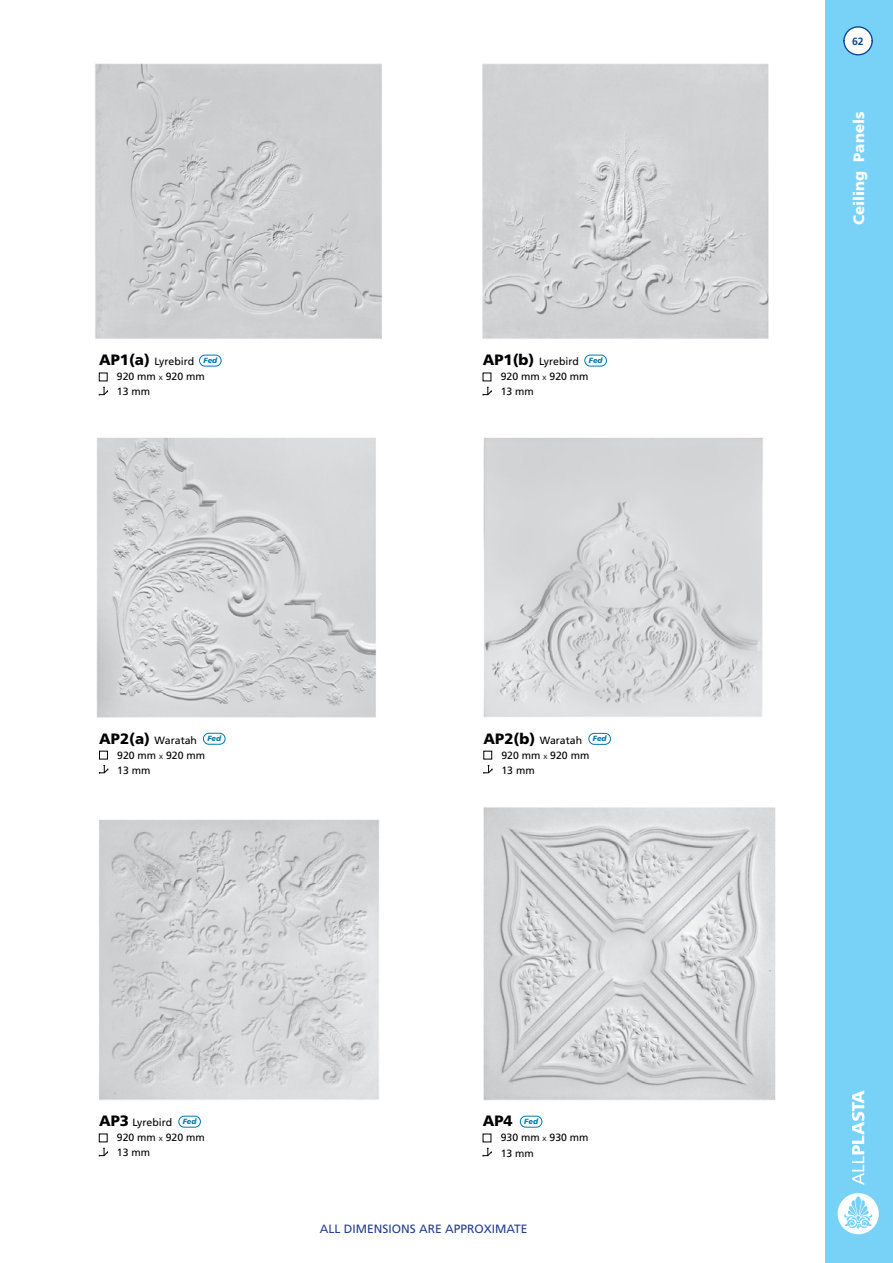
<style>
.page{position:relative;width:893px;height:1263px;background:#fff}
.page>*{position:absolute;margin:0;border:0;box-sizing:border-box;transform-origin:0 0}
.t1{font:900 15px "Frutiger LT Std";color:#fff}
.t2{font:900 15px "Frutiger LT Std";color:#000}
.t3{font:12px "Frutiger LT Std";color:#25408f}
.t4{font:10.5px/15px "Frutiger LT Std";color:#000}
.t5{font:700 10.5px "Frutiger LT Std";color:#0c4595}
.t6{font:italic 900 7.5px "Frutiger LT Std";color:#0077ae}
.s1{font-weight:900;font-size:15px}
.s2{font-size:6px}
</style>
<div class="page">
<img style="left:95px;top:63px;width:287px;height:276px">
<img style="left:482px;top:63px;width:287px;height:276px">
<svg style="left:99px;top:387px;width:9px;height:8px"></svg>
<svg style="left:483px;top:387px;width:9px;height:8px"></svg>
<svg style="left:199px;top:355px;width:23px;height:11px"></svg>
<svg style="left:584px;top:355px;width:23px;height:11px"></svg>
<img style="left:96px;top:437px;width:280px;height:281px">
<img style="left:483px;top:437px;width:280px;height:280px">
<svg style="left:99px;top:765px;width:10px;height:9px"></svg>
<div style="left:99px;top:751px;width:9px;height:8px;border:1px solid #000"></div>
<svg style="left:483px;top:765px;width:10px;height:9px"></svg>
<div style="left:484px;top:751px;width:8px;height:8px;border:1px solid #000"></div>
<svg style="left:203px;top:733px;width:22px;height:12px"></svg>
<svg style="left:588px;top:733px;width:23px;height:12px"></svg>
<img style="left:99px;top:819px;width:280px;height:281px">
<img style="left:483px;top:807px;width:293px;height:293px">
<svg style="left:99px;top:1148px;width:9px;height:8px"></svg>
<svg style="left:483px;top:1148px;width:9px;height:8px"></svg>
<svg style="left:178px;top:1116px;width:23px;height:11px"></svg>
<svg style="left:520px;top:1116px;width:22px;height:11px"></svg>
<div style="left:825px;top:0;width:68px;height:1263px;background:#78d2f7"></div>
<svg style="left:843px;top:26px;width:30px;height:30px"></svg>
<svg style="left:852px;top:1090px;width:12px;height:95px"></svg>
<svg style="left:838px;top:1193px;width:41px;height:41px"></svg>
<p class="t4" style="left:117px;top:354px;width:89px;text-indent:-18px"><span class="s1">AP1(a)</span> Lyrebird<br>920 mm <span class="s2">X</span> 920 mm<br>13 mm</p>
<p class="t4" style="left:501px;top:354px;width:89px;text-indent:-18px"><span class="s1">AP1(b)</span> Lyrebird<br>920 mm <span class="s2">X</span> 920 mm<br>13 mm</p>
<p class="t6" style="left:204px;top:356px;width:15px">Fed</p>
<p class="t6" style="left:589px;top:356px;width:15px">Fed</p>
<p class="t4" style="left:117px;top:732px;width:89px;text-indent:-18px"><span class="s1">AP2(a)</span> Waratah<br>920 mm <span class="s2">X</span> 920 mm<br>13 mm</p>
<p class="t4" style="left:501px;top:732px;width:89px;text-indent:-18px"><span class="s1">AP2(b)</span> Waratah<br>920 mm <span class="s2">X</span> 920 mm<br>13 mm</p>
<p class="t6" style="left:207px;top:734px;width:15px">Fed</p>
<p class="t6" style="left:593px;top:734px;width:15px">Fed</p>
<p class="t4" style="left:117px;top:1115px;width:89px;text-indent:-18px"><span class="s1">AP3</span> Lyrebird<br>920 mm <span class="s2">X</span> 920 mm<br>13 mm</p>
<p class="t2" style="left:483px;top:1112px;width:31px">AP4</p>
<p class="t6" style="left:183px;top:1117px;width:15px">Fed</p>
<p class="t6" style="left:524px;top:1117px;width:15px">Fed</p>
<p class="t4" style="left:501px;top:1130px;width:89px">930 mm <span class="s2">X</span> 930 mm<br>13 mm</p>
<p class="t3" style="left:320px;top:1221px;width:209px">ALL DIMENSIONS ARE APPROXIMATE</p>
<p class="t5" style="left:852px;top:35px;width:13px">62</p>
<p class="t1" style="left:850px;top:225px;width:115px;rotate:-90deg">Ceiling Panels</p>
</div>
